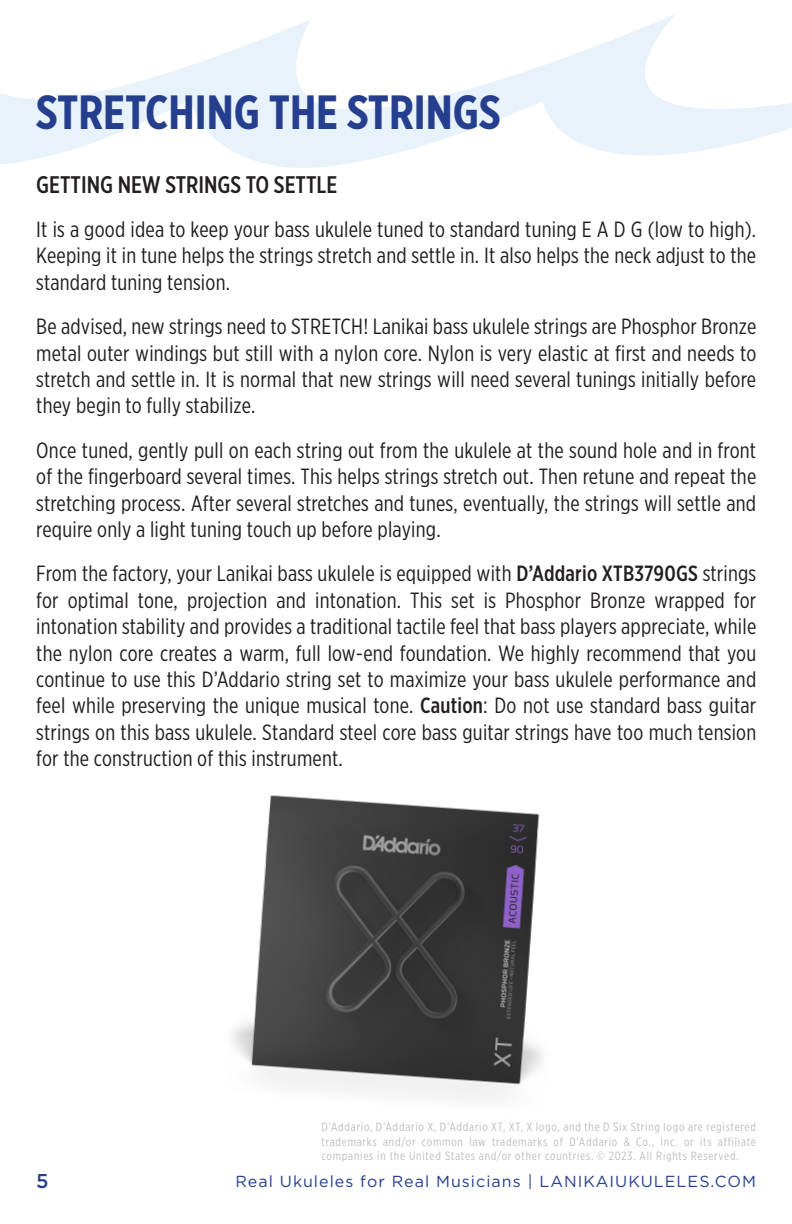
<style>
.page{position:relative;width:792px;height:1224px;background:#fff}
.page>*{position:absolute;margin:0;border:0;box-sizing:border-box;transform-origin:0 0}
.t1{font:700 48px "Gotham X Narrow";color:#253f8e}
.Gotham_XNarrow{font:500 24px "Gotham X Narrow";color:#231f20}
.Gotham_XNarrow-2{font:22px/26.4px "Gotham X Narrow";letter-spacing:.01em;color:#231f20;text-align:justify}
.t2{font:500 20px "Gotham";color:#253f8e}
.t3{font:16px "Gotham";letter-spacing:.065em;color:#253f8e}
.t4{font:12px/14.4px "Gotham X Narrow";letter-spacing:.065em;color:#bcbdc0;text-align:justify}
.s1{font-weight:500}
</style>
<div class="page">
<svg style="left:0;top:14px;width:792px;height:154px"></svg>
<img style="left:232px;top:795px;width:311px;height:306px">
<p class="t1" style="left:36px;top:83px;width:466px">STRETCHING THE STRINGS</p>
<p class="Gotham_XNarrow" style="left:36px;top:170px;width:303px">GETTING NEW STRINGS TO SETTLE</p>
<p class="Gotham_XNarrow-2" style="left:36px;top:216px;width:722px">It is a good idea to keep your bass ukulele tuned to standard tuning E A D G (low to high).<br>Keeping it in tune helps the strings stretch and settle in. It also helps the neck adjust to the standard tuning tension.</p>
<p class="Gotham_XNarrow-2" style="left:36px;top:313px;width:722px">Be advised, new strings need to STRETCH! Lanikai bass ukulele strings are Phosphor Bronze metal outer windings but still with a nylon core. Nylon is very elastic at first and needs to stretch and settle in. It is normal that new strings will need several tunings initially before they begin to fully stabilize.</p>
<p class="Gotham_XNarrow-2" style="left:36px;top:437px;width:722px">Once tuned, gently pull on each string out from the ukulele at the sound hole and in front of the fingerboard several times. This helps strings stretch out. Then retune and repeat the stretching process. After several stretches and tunes, eventually, the strings will settle and require only a light tuning touch up before playing.</p>
<p class="Gotham_XNarrow-2" style="left:36px;top:560px;width:722px">From the factory, your Lanikai bass ukulele is equipped with <span class="s1">D’Addario XTB3790GS</span> strings for optimal tone, projection and intonation. This set is Phosphor Bronze wrapped for intonation stability and provides a traditional tactile feel that bass players appreciate, while the nylon core creates a warm, full low-end foundation. We highly recommend that you continue to use this D’Addario string set to maximize your bass ukulele performance and feel while preserving the unique musical tone. <span class="s1">Caution</span>: Do not use standard bass guitar strings on this bass ukulele. Standard steel core bass guitar strings have too much tension for the construction of this instrument.</p>
<p class="t4" style="left:321px;top:1120px;width:436px">D’Addario, D’Addario X, D’Addario XT, XT, X logo, and the D Six String logo are registered trademarks and/or common law trademarks of D’Addario &amp; Co., Inc. or its affiliate companies in the United States and/or other countries. © 2023. All Rights Reserved.</p>
<p class="t2" style="left:36px;top:1168px;width:14px">5</p>
<p class="t3" style="left:236px;top:1171px;width:522px">Real Ukuleles for Real Musicians | LANIKAIUKULELES.COM</p>
</div>
